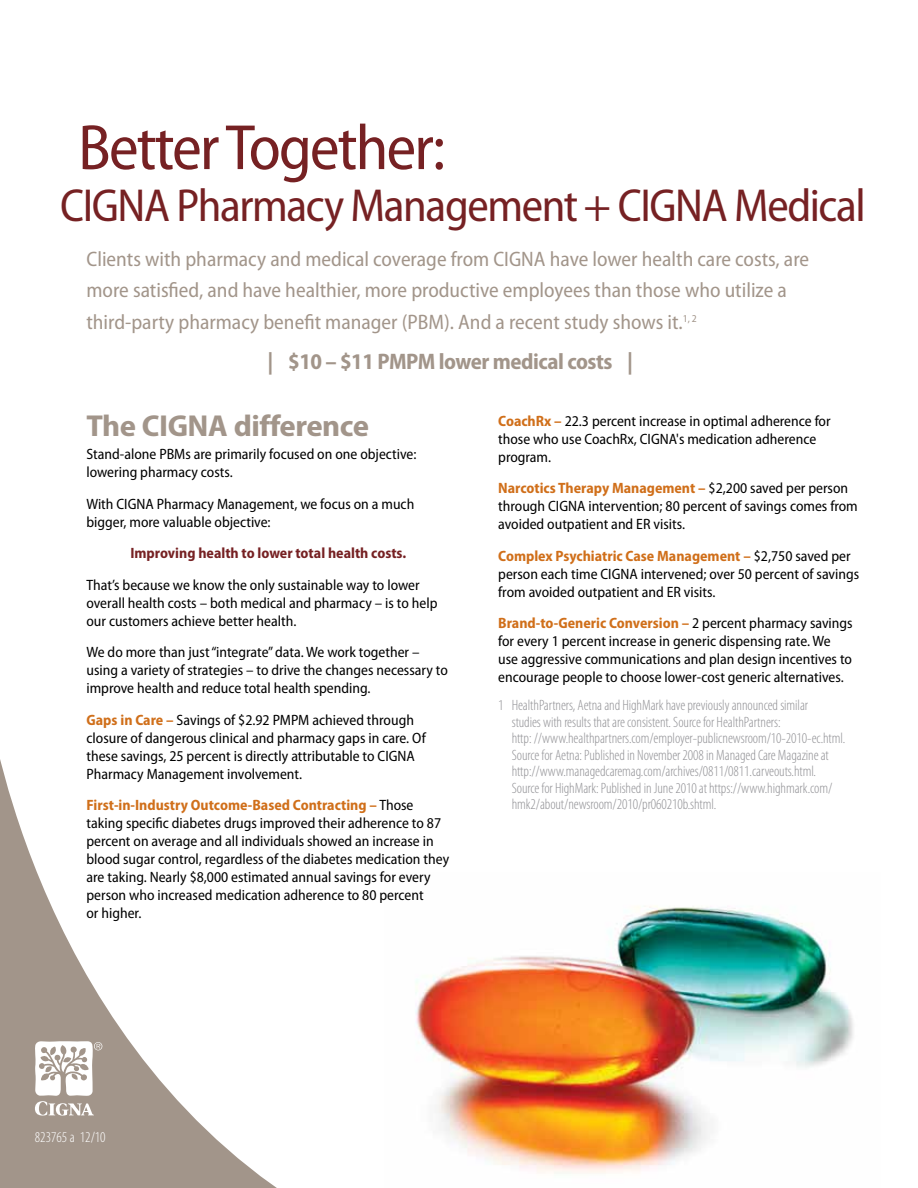
<style>
.page{position:relative;width:918px;height:1188px;background:#fff}
.page>*{position:absolute;margin:0;border:0;box-sizing:border-box;transform-origin:0 0}
.t1{font:semi-condensed 64.5px "Myriad Pro";letter-spacing:-.03em;color:#762123}
.t2{font:semi-condensed 46.5px "Myriad Pro";letter-spacing:-.03em;color:#762123}
.t3{font:700 semi-condensed 30.3px "Myriad Pro";letter-spacing:-.015em;color:#a2958a;scale:1.09 1}
.t4{font:700 semi-condensed 22.5px "Myriad Pro";letter-spacing:-.02em;color:#a2958a}
.t5{font:semi-condensed 21px/31.5px "Myriad Pro";color:#a2958a}
.t6{font:semi-condensed 15px/18px "Myriad Pro";color:#000}
.t7{font:300 condensed 15px/16.5px "Myriad Pro";letter-spacing:-.005em;color:#919195}
.t8{font:700 semi-condensed 15px "Myriad Pro";color:#762123}
.t9{font:300 condensed 15px "Myriad Pro";color:#fff}
.s1{font-weight:700;color:#d06f1a}
</style>
<div class="page">
<img style="left:415px;top:906px;width:438px;height:268px">
<svg style="left:0;top:759px;width:277px;height:429px"></svg>
<svg style="left:35px;top:1041px;width:67px;height:75px"></svg>
<h1 class="t1" style="left:78px;top:113px;width:369px">Better Together:</h1>
<h2 class="t2" style="left:60px;top:180px;width:807px">CIGNA Pharmacy Management + CIGNA Medical</h2>
<p class="t5" style="left:86px;top:243px;width:724px">Clients with pharmacy and medical coverage from CIGNA have lower health care costs, are more satisfied, and have healthier, more productive employees than those who utilize a third-party pharmacy benefit manager (PBM). And a recent study shows it.<sup>1,</sup> <sup>2</sup></p>
<h3 class="t4" style="left:268px;top:349px;width:367px">| $10 – $11 PMPM lower medical costs |</h3>
<h3 class="t3" style="left:86px;top:409px;width:261px">The CIGNA difference</h3>
<p class="t6" style="left:86px;top:446px;width:332px">Stand-alone PBMs are primarily focused on one objective: lowering pharmacy costs.</p>
<p class="t6" style="left:86px;top:495px;width:329px">With CIGNA Pharmacy Management, we focus on a much bigger, more valuable objective:</p>
<p class="t8" style="left:130px;top:545px;width:277px">Improving health to lower total health costs.</p>
<p class="t6" style="left:86px;top:576px;width:353px">That’s because we know the only sustainable way to lower overall health costs – both medical and pharmacy – is to help our customers achieve better health.</p>
<p class="t6" style="left:86px;top:644px;width:363px">We do more than just “integrate” data. We work together – using a variety of strategies – to drive the changes necessary to improve health and reduce total health spending.</p>
<p class="t6" style="left:86px;top:711px;width:341px"><span class="s1">Gaps in Care –</span> Savings of $2.92 PMPM achieved through closure of dangerous clinical and pharmacy gaps in care. Of these savings, 25 percent is directly attributable to CIGNA Pharmacy Management involvement.</p>
<p class="t6" style="left:86px;top:797px;width:364px"><span class="s1">First-in-Industry Outcome-Based Contracting –</span> Those taking specific diabetes drugs improved their adherence to 87 percent on average and all individuals showed an increase in blood sugar control, regardless of the diabetes medication they are taking. Nearly $8,000 estimated annual savings for every person who increased medication adherence to 80 percent<br>or higher.</p>
<p class="t6" style="left:498px;top:412px;width:334px"><span class="s1">CoachRx –</span> 22.3 percent increase in optimal adherence for those who use CoachRx, CIGNA's medication adherence program.</p>
<p class="t6" style="left:498px;top:479px;width:361px"><span class="s1">Narcotics Therapy Management –</span> $2,200 saved per person through CIGNA intervention; 80 percent of savings comes from avoided outpatient and ER visits.</p>
<p class="t6" style="left:498px;top:547px;width:363px"><span class="s1">Complex Psychiatric Case Management –</span> $2,750 saved per person each time CIGNA intervened; over 50 percent of savings from avoided outpatient and ER visits.</p>
<p class="t6" style="left:498px;top:614px;width:356px"><span class="s1">Brand-to-Generic Conversion –</span> 2 percent pharmacy savings for every 1 percent increase in generic dispensing rate. We use aggressive communications and plan design incentives to encourage people to choose lower-cost generic alternatives.</p>
<p class="t7" style="left:512px;top:697px;width:335px;text-indent:-13px">1 HealthPartners, Aetna and HighMark have previously announced similar<br>studies with results that are consistent. Source for HealthPartners:<br>http: //www.healthpartners.com/employer-publicnewsroom/10-2010-ec.html.<br>Source for Aetna: Published in November 2008 in Managed Care Magazine at http://www.managedcaremag.com/archives/0811/0811.carveouts.html.<br>Source for HighMark: Published in June 2010 at https://www.highmark.com/ hmk2/about/newsroom/2010/pr060210b.shtml.</p>
<p class="t9" style="left:35px;top:1129px;width:72px">823765 a 12/10</p>
</div>
